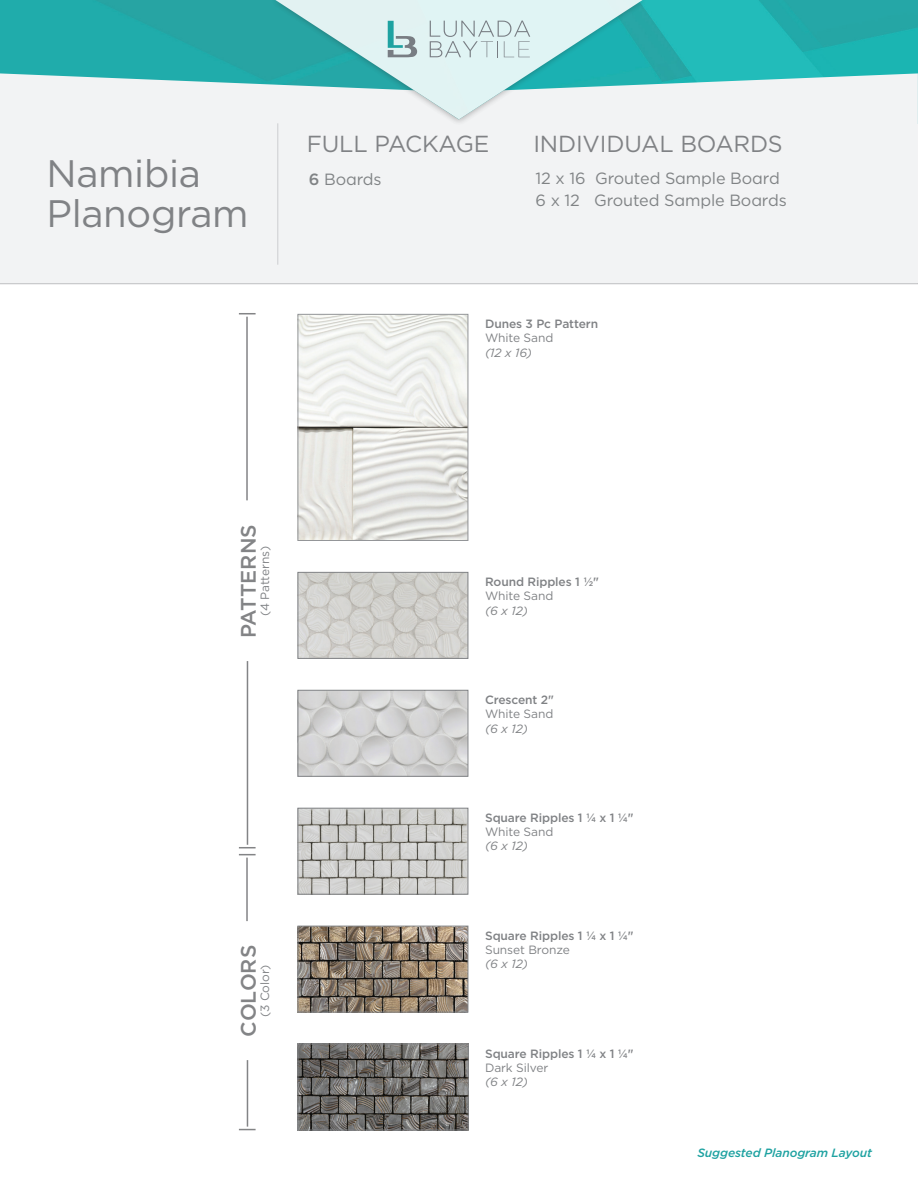
<style>
.page{position:relative;width:918px;height:1188px;background:#fff}
.page>*{position:absolute;margin:0;border:0;box-sizing:border-box;transform-origin:0 0}
.t1{font:38.25px/40px "Gotham";letter-spacing:-.01em;color:#808285}
.t2{font:23.25px "Gotham";letter-spacing:-.01em;color:#808285}
.t3{font:500 21px "Gotham";color:#838486}
.t4{font:16.2px/22.5px "Gotham";letter-spacing:-.01em;color:#808385}
.t5{font:500 12px "Gotham";letter-spacing:-.01em;color:#808285}
.t6{font:12px "Gotham";letter-spacing:-.01em;color:#808285}
.t7{font:italic 12px "Gotham";letter-spacing:-.01em;color:#808285}
.t8{font:italic 500 12px "Gotham";letter-spacing:-.01em;color:#1ea2a1}
.s1{font-weight:500}
</style>
<div class="page">
<hr style="left:246px;top:858px;width:2px;height:63px;background:#838486">
<svg style="left:239px;top:854px;width:17px;height:1px"></svg>
<hr style="left:247px;top:661px;width:1px;height:184px;background:#838486">
<svg style="left:239px;top:847px;width:17px;height:1px"></svg>
<hr style="left:246px;top:317px;width:2px;height:183px;background:#838486">
<svg style="left:239px;top:313px;width:17px;height:1px"></svg>
<hr style="left:247px;top:1060px;width:1px;height:67px;background:#838486">
<svg style="left:239px;top:1129px;width:17px;height:1px"></svg>
<img style="left:300px;top:316px;width:166px;height:223px">
<div style="left:298px;top:314px;width:170px;height:227px;border:1px solid #939598"></div>
<img style="left:300px;top:1046px;width:167px;height:82px">
<div style="left:298px;top:1044px;width:171px;height:86px;border:1px solid #808285"></div>
<img style="left:300px;top:692px;width:166px;height:83px">
<div style="left:298px;top:690px;width:170px;height:87px;border:1px solid #808285"></div>
<img style="left:300px;top:928px;width:166px;height:82px">
<div style="left:298px;top:926px;width:170px;height:86px;border:1px solid #808285"></div>
<img style="left:300px;top:574px;width:166px;height:83px">
<div style="left:298px;top:572px;width:170px;height:87px;border:1px solid #808285"></div>
<img style="left:300px;top:810px;width:166px;height:82px">
<div style="left:298px;top:808px;width:170px;height:86px;border:1px solid #808285"></div>
<img style="left:0;top:0;width:918px;height:73px">
<div style="left:0;top:73px;width:918px;height:211px;background:#f2f3f4"></div>
<div style="left:270px;top:0;width:379px;height:126px;background:#231f20;opacity:.46"></div>
<svg style="left:275px;top:0;width:368px;height:119px"></svg>
<svg style="left:430px;top:21px;width:100px;height:36px;background:#d1e3e4"></svg>
<svg style="left:388px;top:21px;width:29px;height:36px"></svg>
<hr style="left:277px;top:123px;width:1px;height:142px;background:#d1d2d4">
<h1 class="t1" style="left:46px;top:152px;width:204px">Namibia<br>Planogram</h1>
<h2 class="t2" style="left:307px;top:129px;width:184px">FULL PACKAGE</h2>
<h2 class="t2" style="left:533px;top:129px;width:251px">INDIVIDUAL BOARDS</h2>
<h3 class="t4" style="left:309px;top:168px;width:74px"><span class="s1">6</span> Boards</h3>
<h3 class="t4" style="left:536px;top:167px;width:253px">12 x 16 Grouted Sample Board<br>6 x 12 Grouted Sample Boards</h3>
<p class="t5" style="left:485px;top:316px;width:115px">Dunes 3 Pc Pattern</p>
<p class="t6" style="left:485px;top:330px;width:70px">White Sand</p>
<p class="t7" style="left:485px;top:345px;width:49px">(12 x 16)</p>
<h3 class="t3" style="left:235px;top:638px;width:115px;rotate:-90deg">PATTERNS</h3>
<p class="t6" style="left:257px;top:616px;width:72px;rotate:-90deg">(4 Patterns)</p>
<h3 class="t3" style="left:235px;top:1037px;width:93px;rotate:-90deg">COLORS</h3>
<p class="t6" style="left:257px;top:1017px;width:54px;rotate:-90deg">(3 Color)</p>
<p class="t5" style="left:485px;top:574px;width:115px">Round Ripples 1 ½"</p>
<p class="t6" style="left:485px;top:588px;width:70px">White Sand</p>
<p class="t7" style="left:485px;top:603px;width:44px">(6 x 12)</p>
<p class="t5" style="left:485px;top:692px;width:70px">Crescent 2"</p>
<p class="t6" style="left:485px;top:706px;width:70px">White Sand</p>
<p class="t7" style="left:485px;top:721px;width:44px">(6 x 12)</p>
<p class="t5" style="left:485px;top:810px;width:150px">Square Ripples 1 ¼ x 1 ¼"</p>
<p class="t6" style="left:485px;top:824px;width:70px">White Sand</p>
<p class="t7" style="left:485px;top:839px;width:44px">(6 x 12)</p>
<p class="t5" style="left:485px;top:927px;width:150px">Square Ripples 1 ¼ x 1 ¼"</p>
<p class="t6" style="left:485px;top:942px;width:86px">Sunset Bronze</p>
<p class="t7" style="left:485px;top:956px;width:44px">(6 x 12)</p>
<p class="t5" style="left:485px;top:1045px;width:150px">Square Ripples 1 ¼ x 1 ¼"</p>
<p class="t6" style="left:485px;top:1060px;width:65px">Dark Silver</p>
<p class="t7" style="left:485px;top:1074px;width:44px">(6 x 12)</p>
<p class="t8" style="left:697px;top:1145px;width:176px">Suggested Planogram Layout</p>
</div>
